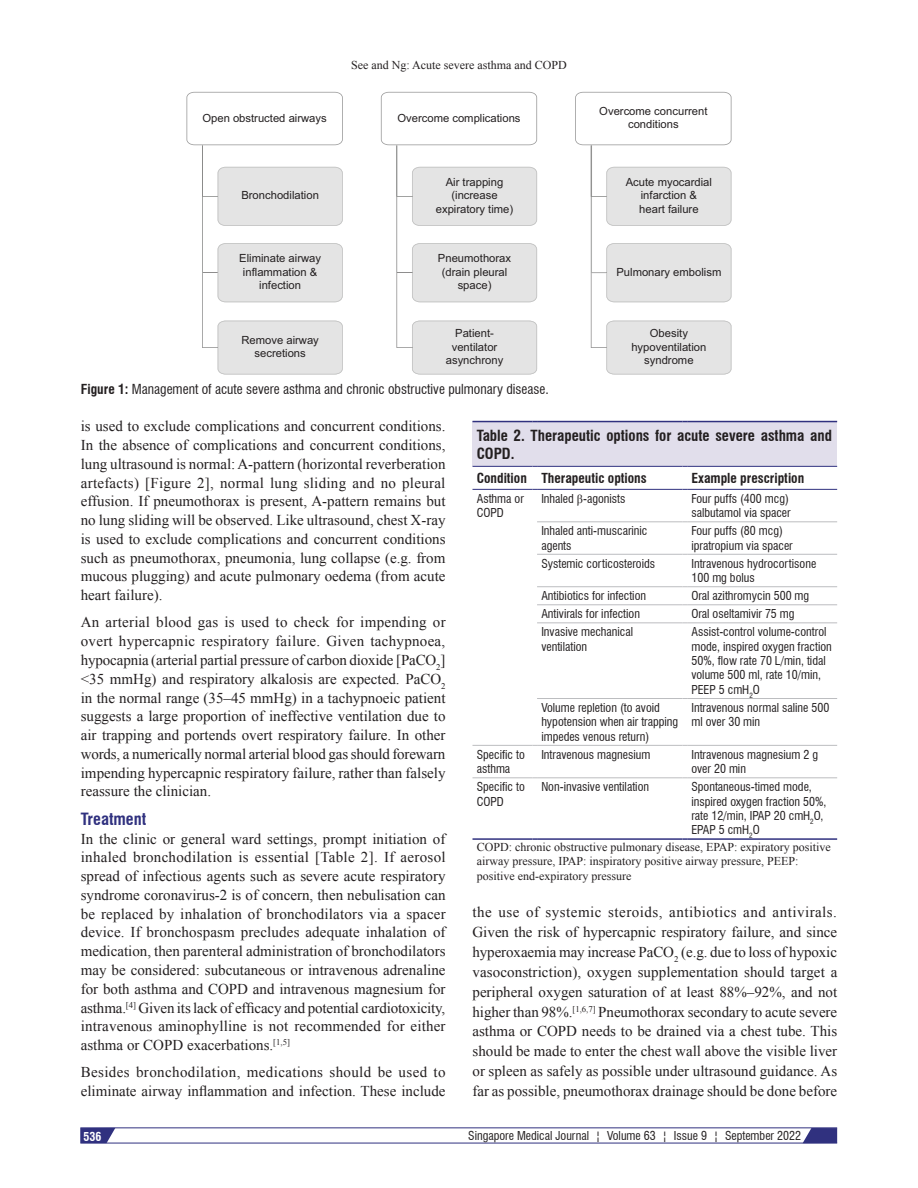
<style>
.page{position:relative;width:918px;height:1188px;background:#fff}
.page>*{position:absolute;margin:0;border:0;box-sizing:border-box;transform-origin:0 0}
.t1{font:700 condensed 16.5px "Swiss 721 BT";color:#30317f}
.TX{font:15px/18.8px "Times New Roman";color:#231f20;text-align:justify}
.TT{font:700 condensed 15px/18px "Swiss 721 BT";color:#231f20}
.FGC{font:condensed 13.5px "Swiss 721 BT";color:#231f20}
.TCH{font:700 condensed 13.5px "Swiss 721 BT";color:#231f20}
.TB{font:condensed 12px/14.4px "Swiss 721 BT";color:#231f20}
.TFN{font:12px/14.4px "Times New Roman";color:#231f20}
.TBL{font:condensed 12px/14.4px "Swiss 721 BT";color:#231f20}
.t2{font:700 condensed 12px "Swiss 721 BT";color:#fff}
.t3{font:11.25px/13.5px "Arial";color:#231f20;text-align:center}
.s1{font-weight:700}
.s2{font-family:"Times New Roman";font-stretch:normal}
</style>
<div class="page">
<svg style="left:80px;top:1127px;width:758px;height:16px"></svg>
<svg style="left:187px;top:92px;width:156px;height:283px"></svg>
<svg style="left:381px;top:92px;width:156px;height:283px"></svg>
<svg style="left:575px;top:92px;width:157px;height:283px"></svg>
<div style="left:472px;top:422px;width:365px;height:44px;background:#e1deeb"></div>
<hr style="left:537px;top:521px;width:146px;height:1px;background:#bcbdc0">
<hr style="left:687px;top:521px;width:150px;height:1px;background:#bcbdc0">
<hr style="left:537px;top:554px;width:146px;height:1px;background:#bcbdc0">
<hr style="left:687px;top:554px;width:150px;height:1px;background:#bcbdc0">
<hr style="left:537px;top:586px;width:146px;height:1px;background:#bcbdc0">
<hr style="left:687px;top:586px;width:150px;height:1px;background:#bcbdc0">
<hr style="left:537px;top:604px;width:146px;height:1px;background:#bcbdc0">
<hr style="left:687px;top:604px;width:150px;height:1px;background:#bcbdc0">
<hr style="left:537px;top:622px;width:146px;height:1px;background:#bcbdc0">
<hr style="left:687px;top:622px;width:150px;height:1px;background:#bcbdc0">
<hr style="left:537px;top:698px;width:146px;height:1px;background:#bcbdc0">
<hr style="left:687px;top:698px;width:150px;height:1px;background:#bcbdc0">
<hr style="left:537px;top:745px;width:146px;height:1px;background:#bcbdc0">
<hr style="left:687px;top:745px;width:150px;height:1px;background:#bcbdc0">
<hr style="left:472px;top:838px;width:60px;height:2px;background:#30317f">
<hr style="left:537px;top:838px;width:146px;height:2px;background:#30317f">
<hr style="left:687px;top:838px;width:150px;height:2px;background:#30317f">
<hr style="left:472px;top:777px;width:60px;height:1px;background:#bcbdc0">
<hr style="left:537px;top:777px;width:146px;height:1px;background:#bcbdc0">
<hr style="left:687px;top:777px;width:150px;height:1px;background:#bcbdc0">
<hr style="left:537px;top:489px;width:146px;height:1px;background:#30317f">
<hr style="left:687px;top:489px;width:150px;height:1px;background:#30317f">
<hr style="left:472px;top:421px;width:60px;height:1px;background:#30317f">
<hr style="left:537px;top:421px;width:146px;height:1px;background:#30317f">
<hr style="left:687px;top:421px;width:150px;height:1px;background:#30317f">
<hr style="left:472px;top:466px;width:60px;height:1px;background:#30317f">
<hr style="left:537px;top:466px;width:146px;height:1px;background:#30317f">
<hr style="left:687px;top:466px;width:150px;height:1px;background:#30317f">
<hr style="left:472px;top:489px;width:60px;height:1px;background:#30317f">
<hr style="left:472px;top:745px;width:60px;height:1px;background:#bcbdc0">
<p class="t3" style="left:202px;top:111px;width:126px">Open obstructed airways</p>
<p class="t3" style="left:241px;top:189px;width:79px">Bronchodilation</p>
<p class="t3" style="left:239px;top:251px;width:83px">Eliminate airway inflammation &amp; infection</p>
<p class="t3" style="left:241px;top:333px;width:79px">Remove airway secretions</p>
<p class="TFN" style="left:351px;top:57px;width:217px">See and Ng: Acute severe asthma and COPD</p>
<p class="t3" style="left:397px;top:111px;width:125px">Overcome complications</p>
<p class="t3" style="left:436px;top:175px;width:79px">Air trapping (increase expiratory time)</p>
<p class="t3" style="left:438px;top:251px;width:75px">Pneumothorax (drain pleural space)</p>
<p class="t3" style="left:446px;top:326px;width:59px">Patient&shy;ventilator asynchrony</p>
<p class="t3" style="left:599px;top:104px;width:110px">Overcome concurrent conditions</p>
<p class="t3" style="left:626px;top:175px;width:88px">Acute myocardial infarction &amp;<br>heart failure</p>
<p class="t3" style="left:616px;top:265px;width:107px">Pulmonary embolism</p>
<p class="t3" style="left:631px;top:326px;width:77px">Obesity hypoventilation syndrome</p>
<p class="FGC" style="left:81px;top:381px;width:470px"><span class="s1">Figure 1:</span> Management of acute severe asthma and chronic obstructive pulmonary disease.</p>
<p class="TT" style="left:477px;top:426px;width:357px">Table 2. Therapeutic options for acute severe asthma and<br>COPD.</p>
<p class="TCH" style="left:477px;top:470px;width:52px">Condition</p>
<p class="TCH" style="left:541px;top:470px;width:107px">Therapeutic options</p>
<p class="TCH" style="left:691px;top:470px;width:114px">Example prescription</p>
<p class="TB" style="left:477px;top:491px;width:49px">Asthma or<br>COPD</p>
<p class="TB" style="left:541px;top:491px;width:86px">Inhaled <span class="s2">β</span>‑agonists</p>
<p class="TB" style="left:691px;top:491px;width:101px">Four puffs (400 mcg) salbutamol via spacer</p>
<p class="TB" style="left:541px;top:524px;width:108px">Inhaled anti‑muscarinic agents</p>
<p class="TB" style="left:691px;top:524px;width:103px">Four puffs (80 mcg) ipratropium via spacer</p>
<p class="TB" style="left:541px;top:556px;width:115px">Systemic corticosteroids</p>
<p class="TB" style="left:691px;top:556px;width:126px">Intravenous hydrocortisone<br>100 mg bolus</p>
<p class="TB" style="left:541px;top:589px;width:106px">Antibiotics for infection</p>
<p class="TB" style="left:691px;top:589px;width:119px">Oral azithromycin 500 mg</p>
<p class="TB" style="left:541px;top:607px;width:100px">Antivirals for infection</p>
<p class="TB" style="left:691px;top:607px;width:105px">Oral oseltamivir 75 mg</p>
<p class="TB" style="left:541px;top:625px;width:93px">Invasive mechanical ventilation</p>
<p class="TB" style="left:691px;top:625px;width:142px">Assist‑control volume‑control mode, inspired oxygen fraction<br>50%, flow rate 70 L/min, tidal volume 500 ml, rate 10/min,<br>PEEP 5 cmH<sub>2</sub>O</p>
<p class="TB" style="left:541px;top:700px;width:138px">Volume repletion (to avoid hypotension when air trapping impedes venous return)</p>
<p class="TB" style="left:691px;top:700px;width:139px">Intravenous normal saline 500 ml over 30 min</p>
<p class="TB" style="left:477px;top:747px;width:50px">Specific to asthma</p>
<p class="TB" style="left:541px;top:747px;width:111px">Intravenous magnesium</p>
<p class="TB" style="left:691px;top:747px;width:128px">Intravenous magnesium 2 g over 20 min</p>
<p class="TBL" style="left:477px;top:780px;width:50px">Specific to<br>COPD</p>
<p class="TBL" style="left:541px;top:780px;width:109px">Non‑invasive ventilation</p>
<p class="TBL" style="left:691px;top:780px;width:137px">Spontaneous‑timed mode, inspired oxygen fraction 50%, rate 12/min, IPAP 20 cmH<sub>2</sub>O,<br>EPAP 5 cmH<sub>2</sub>O</p>
<p class="TFN" style="left:477px;top:839px;width:356px">COPD: chronic obstructive pulmonary disease, EPAP: expiratory positive airway pressure, IPAP: inspiratory positive airway pressure, PEEP: positive end‑expiratory pressure</p>
<p class="TX" style="left:81px;top:416px;width:366px">is used to exclude complications and concurrent conditions.<br>In the absence of complications and concurrent conditions, lung ultrasound is normal: A‑pattern (horizontal reverberation artefacts) [Figure 2], normal lung sliding and no pleural effusion. If pneumothorax is present, A‑pattern remains but no lung sliding will be observed. Like ultrasound, chest X‑ray is used to exclude complications and concurrent conditions such as pneumothorax, pneumonia, lung collapse (e.g. from mucous plugging) and acute pulmonary oedema (from acute heart failure).</p>
<p class="TX" style="left:81px;top:613px;width:366px">An arterial blood gas is used to check for impending or overt hypercapnic respiratory failure. Given tachypnoea, hypocapnia (arterial partial pressure of carbon dioxide [PaCO<sub>2</sub>] &lt;35 mmHg) and respiratory alkalosis are expected. PaCO<sub>2 </sub>in the normal range (35–45 mmHg) in a tachypnoeic patient suggests a large proportion of ineffective ventilation due to air trapping and portends overt respiratory failure. In other words, a numerically normal arterial blood gas should forewarn impending hypercapnic respiratory failure, rather than falsely reassure the clinician.</p>
<h2 class="t1" style="left:81px;top:809px;width:67px">Treatment</h2>
<p class="TX" style="left:81px;top:829px;width:366px">In the clinic or general ward settings, prompt initiation of inhaled bronchodilation is essential [Table 2]. If aerosol spread of infectious agents such as severe acute respiratory syndrome coronavirus‑2 is of concern, then nebulisation can be replaced by inhalation of bronchodilators via a spacer device. If bronchospasm precludes adequate inhalation of medication, then parenteral administration of bronchodilators may be considered: subcutaneous or intravenous adrenaline for both asthma and COPD and intravenous magnesium for asthma.<sup>[4]</sup> Given its lack of efficacy and potential cardiotoxicity, intravenous aminophylline is not recommended for either asthma or COPD exacerbations.<sup>[1,5]</sup></p>
<p class="TX" style="left:81px;top:1063px;width:366px">Besides bronchodilation, medications should be used to eliminate airway inflammation and infection. These include</p>
<p class="TX" style="left:472px;top:902px;width:366px;line-height:20px">the use of systemic steroids, antibiotics and antivirals.<br>Given the risk of hypercapnic respiratory failure, and since hyperoxaemia may increase PaCO<sub>2</sub> (e.g. due to loss of hypoxic vasoconstriction), oxygen supplementation should target a peripheral oxygen saturation of at least 88%–92%, and not higher than 98%.<sup>[1,6,7]</sup> Pneumothorax secondary to acute severe asthma or COPD needs to be drained via a chest tube. This should be made to enter the chest wall above the visible liver or spleen as safely as possible under ultrasound guidance. As far as possible, pneumothorax drainage should be done before</p>
<p class="t2" style="left:84px;top:1129px;width:19px">536</p>
<p class="TB" style="left:468px;top:1128px;width:334px">Singapore Medical Journal ¦ Volume 63 ¦ Issue 9 ¦ September 2022</p>
</div>
